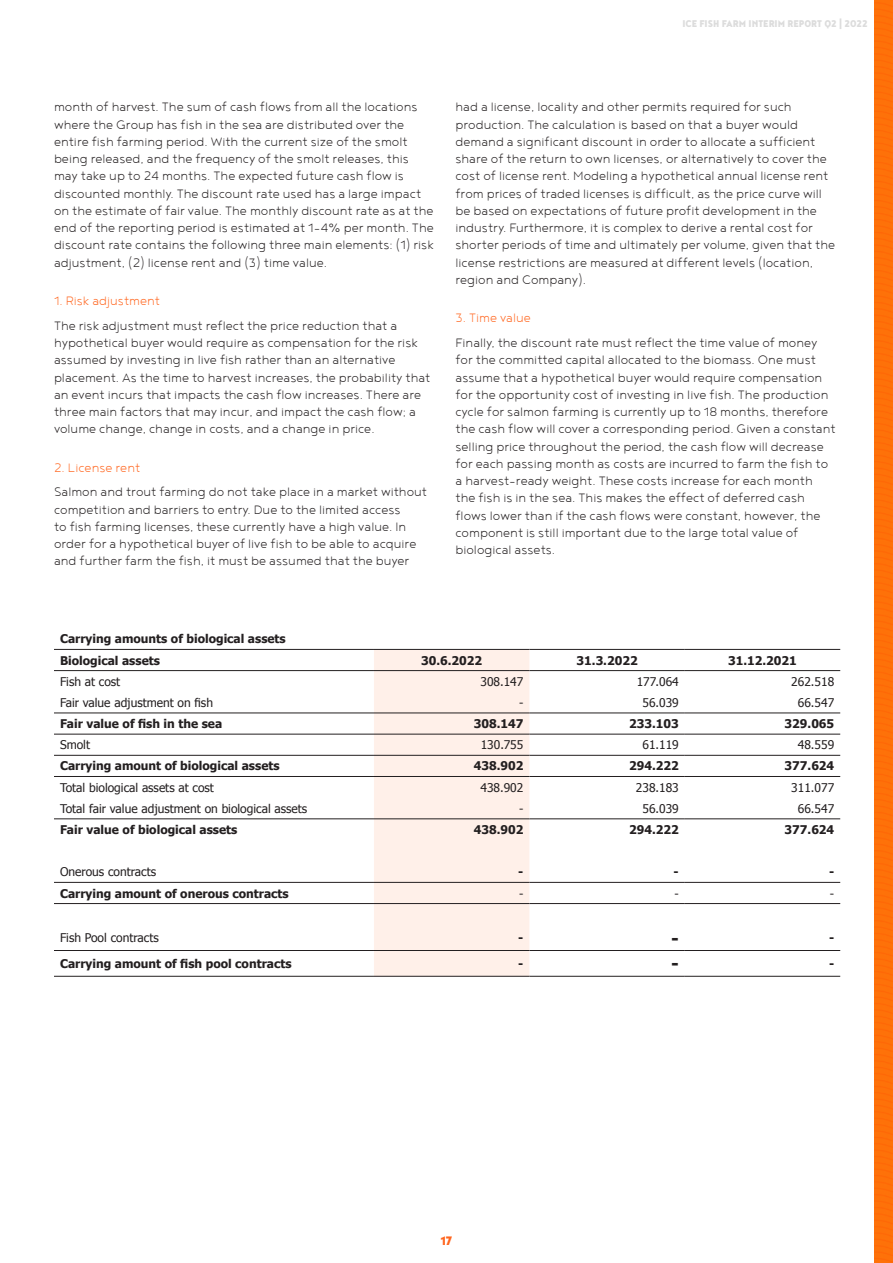
<style>
.page{position:relative;width:893px;height:1263px;background:#fff}
.page>*{position:absolute;margin:0;border:0;box-sizing:border-box;transform-origin:0 0}
.t1{font:700 18px "Tahoma";color:#231f20}
.t2{font:300 15px/17.2px "Noyh W01";color:#231f20}
.Normal_ORANGE{font:300 15px "Noyh W01";color:#ff661f}
.t3{font:900 15px "Noyh Geometric Slim";color:#ff661f}
.t4{font:700 12px "Tahoma";color:#231f20}
.t5{font:12px "Tahoma";color:#231f20}
.t6{font:900 12px "Noyh Geometric Slim";color:#dcdcdc}
</style>
<div class="page">
<div style="left:875px;top:0;width:18px;height:1263px;background:#fe7109"></div>
<div style="left:374px;top:650px;width:155px;height:326px;background:#fff0e9"></div>
<hr style="left:54px;top:649px;width:320px;height:1px;background:#231f20">
<hr style="left:374px;top:649px;width:155px;height:1px;background:#231f20">
<hr style="left:529px;top:649px;width:156px;height:1px;background:#231f20">
<hr style="left:685px;top:649px;width:155px;height:1px;background:#231f20">
<hr style="left:54px;top:670px;width:320px;height:1px;background:#231f20">
<hr style="left:374px;top:670px;width:155px;height:1px;background:#231f20">
<hr style="left:529px;top:670px;width:156px;height:1px;background:#231f20">
<hr style="left:685px;top:670px;width:155px;height:1px;background:#231f20">
<hr style="left:54px;top:712px;width:320px;height:1px;background:#231f20">
<hr style="left:374px;top:712px;width:155px;height:1px;background:#231f20">
<hr style="left:529px;top:712px;width:156px;height:1px;background:#231f20">
<hr style="left:685px;top:712px;width:155px;height:1px;background:#231f20">
<hr style="left:54px;top:734px;width:320px;height:1px;background:#231f20">
<hr style="left:374px;top:734px;width:155px;height:1px;background:#231f20">
<hr style="left:529px;top:734px;width:156px;height:1px;background:#231f20">
<hr style="left:685px;top:734px;width:155px;height:1px;background:#231f20">
<hr style="left:54px;top:755px;width:320px;height:1px;background:#231f20">
<hr style="left:374px;top:755px;width:155px;height:1px;background:#231f20">
<hr style="left:529px;top:755px;width:156px;height:1px;background:#231f20">
<hr style="left:685px;top:755px;width:155px;height:1px;background:#231f20">
<hr style="left:54px;top:776px;width:320px;height:1px;background:#231f20">
<hr style="left:374px;top:776px;width:155px;height:1px;background:#231f20">
<hr style="left:529px;top:776px;width:156px;height:1px;background:#231f20">
<hr style="left:685px;top:776px;width:155px;height:1px;background:#231f20">
<hr style="left:54px;top:818px;width:320px;height:1px;background:#231f20">
<hr style="left:374px;top:818px;width:155px;height:1px;background:#231f20">
<hr style="left:529px;top:818px;width:156px;height:1px;background:#231f20">
<hr style="left:685px;top:818px;width:155px;height:1px;background:#231f20">
<hr style="left:54px;top:950px;width:320px;height:1px;background:#231f20">
<hr style="left:374px;top:950px;width:155px;height:1px;background:#231f20">
<hr style="left:529px;top:950px;width:156px;height:1px;background:#231f20">
<hr style="left:685px;top:950px;width:155px;height:1px;background:#231f20">
<hr style="left:54px;top:976px;width:320px;height:1px;background:#231f20">
<hr style="left:374px;top:976px;width:155px;height:1px;background:#231f20">
<hr style="left:529px;top:976px;width:156px;height:1px;background:#231f20">
<hr style="left:685px;top:976px;width:155px;height:1px;background:#231f20">
<hr style="left:54px;top:882px;width:320px;height:1px;background:#231f20">
<hr style="left:374px;top:882px;width:155px;height:1px;background:#231f20">
<hr style="left:529px;top:882px;width:156px;height:1px;background:#231f20">
<hr style="left:685px;top:882px;width:155px;height:1px;background:#231f20">
<hr style="left:54px;top:903px;width:320px;height:1px;background:#231f20">
<hr style="left:374px;top:903px;width:155px;height:1px;background:#231f20">
<hr style="left:529px;top:903px;width:156px;height:1px;background:#231f20">
<hr style="left:685px;top:903px;width:155px;height:1px;background:#231f20">
<p class="t6" style="left:682px;top:16px;width:187px">ICE FISH FARM INTERIM REPORT Q2 | 2022</p>
<p class="t2" style="left:54px;top:98px;width:381px">month of harvest. The sum of cash flows from all the locations where the Group has fish in the sea are distributed over the entire fish farming period. With the current size of the smolt being released, and the frequency of the smolt releases, this may take up to 24 months. The expected future cash flow is discounted monthly. The discount rate used has a large impact on the estimate of fair value. The monthly discount rate as at the end of the reporting period is estimated at 1-4% per month. The discount rate contains the following three main elements: (1) risk adjustment, (2) license rent and (3) time value.</p>
<p class="Normal_ORANGE" style="left:54px;top:293px;width:108px">1. Risk adjustment</p>
<p class="t2" style="left:54px;top:316px;width:378px">The risk adjustment must reflect the price reduction that a hypothetical buyer would require as compensation for the risk assumed by investing in live fish rather than an alternative placement. As the time to harvest increases, the probability that an event incurs that impacts the cash flow increases. There are three main factors that may incur, and impact the cash flow; a volume change, change in costs, and a change in price.</p>
<p class="Normal_ORANGE" style="left:54px;top:459px;width:88px">2. License rent</p>
<p class="t2" style="left:54px;top:483px;width:375px">Salmon and trout farming do not take place in a market without competition and barriers to entry. Due to the limited access<br>to fish farming licenses, these currently have a high value. In order for a hypothetical buyer of live fish to be able to acquire and further farm the fish, it must be assumed that the buyer</p>
<p class="t2" style="left:455px;top:98px;width:381px">had a license, locality and other permits required for such production. The calculation is based on that a buyer would demand a significant discount in order to allocate a sufficient share of the return to own licenses, or alternatively to cover the cost of license rent. Modeling a hypothetical annual license rent from prices of traded licenses is difficult, as the price curve will be based on expectations of future profit development in the industry. Furthermore, it is complex to derive a rental cost for shorter periods of time and ultimately per volume, given that the license restrictions are measured at different levels (location, region and Company).</p>
<p class="Normal_ORANGE" style="left:455px;top:310px;width:77px">3. Time value</p>
<p class="t2" style="left:455px;top:334px;width:382px">Finally, the discount rate must reflect the time value of money for the committed capital allocated to the biomass. One must assume that a hypothetical buyer would require compensation for the opportunity cost of investing in live fish. The production cycle for salmon farming is currently up to 18 months, therefore the cash flow will cover a corresponding period. Given a constant selling price throughout the period, the cash flow will decrease for each passing month as costs are incurred to farm the fish to a harvest-ready weight. These costs increase for each month the fish is in the sea. This makes the effect of deferred cash flows lower than if the cash flows were constant, however, the component is still important due to the large total value of biological assets.</p>
<p class="t4" style="left:60px;top:631px;width:227px">Carrying amounts of biological assets</p>
<p class="t4" style="left:60px;top:652px;width:101px">Biological assets</p>
<p class="t4" style="left:421px;top:652px;width:63px">30.6.2022</p>
<p class="t4" style="left:577px;top:652px;width:63px">31.3.2022</p>
<p class="t4" style="left:728px;top:652px;width:70px">31.12.2021</p>
<p class="t5" style="left:60px;top:673px;width:62px">Fish at cost</p>
<p class="t5" style="left:480px;top:673px;width:44px">308.147</p>
<p class="t5" style="left:637px;top:673px;width:44px">177.064</p>
<p class="t5" style="left:791px;top:673px;width:44px">262.518</p>
<p class="t5" style="left:60px;top:694px;width:155px">Fair value adjustment on fish</p>
<p class="t5" style="left:519px;top:694px;width:6px">-</p>
<p class="t5" style="left:642px;top:694px;width:38px">56.039</p>
<p class="t5" style="left:798px;top:694px;width:38px">66.547</p>
<p class="t4" style="left:60px;top:715px;width:164px">Fair value of fish in the sea</p>
<p class="t4" style="left:474px;top:715px;width:51px">308.147</p>
<p class="t4" style="left:629px;top:715px;width:51px">233.103</p>
<p class="t4" style="left:785px;top:715px;width:51px">329.065</p>
<p class="t5" style="left:60px;top:737px;width:32px">Smolt</p>
<p class="t5" style="left:481px;top:737px;width:44px">130.755</p>
<p class="t5" style="left:642px;top:737px;width:38px">61.119</p>
<p class="t5" style="left:798px;top:737px;width:38px">48.559</p>
<p class="t4" style="left:60px;top:758px;width:221px">Carrying amount of biological assets</p>
<p class="t4" style="left:474px;top:758px;width:51px">438.902</p>
<p class="t4" style="left:629px;top:758px;width:51px">294.222</p>
<p class="t4" style="left:785px;top:758px;width:51px">377.624</p>
<p class="t5" style="left:60px;top:779px;width:155px">Total biological assets at cost</p>
<p class="t5" style="left:480px;top:779px;width:44px">438.902</p>
<p class="t5" style="left:636px;top:779px;width:44px">238.183</p>
<p class="t5" style="left:791px;top:779px;width:44px">311.077</p>
<p class="t5" style="left:60px;top:800px;width:249px">Total fair value adjustment on biological assets</p>
<p class="t5" style="left:519px;top:800px;width:6px">-</p>
<p class="t5" style="left:642px;top:800px;width:38px">56.039</p>
<p class="t5" style="left:798px;top:800px;width:38px">66.547</p>
<p class="t4" style="left:60px;top:821px;width:179px">Fair value of biological assets</p>
<p class="t4" style="left:474px;top:821px;width:51px">438.902</p>
<p class="t4" style="left:629px;top:821px;width:51px">294.222</p>
<p class="t4" style="left:785px;top:821px;width:51px">377.624</p>
<p class="t5" style="left:60px;top:864px;width:98px">Onerous contracts</p>
<p class="t4" style="left:518px;top:863px;width:7px">-</p>
<p class="t4" style="left:674px;top:863px;width:7px">-</p>
<p class="t4" style="left:829px;top:863px;width:7px">-</p>
<p class="t4" style="left:60px;top:885px;width:230px">Carrying amount of onerous contracts</p>
<p class="t5" style="left:519px;top:885px;width:6px">-</p>
<p class="t5" style="left:674px;top:885px;width:6px">-</p>
<p class="t5" style="left:830px;top:885px;width:6px">-</p>
<p class="t5" style="left:60px;top:930px;width:100px">Fish Pool contracts</p>
<p class="t4" style="left:518px;top:929px;width:7px">-</p>
<p class="t1" style="left:671px;top:925px;width:9px">-</p>
<p class="t4" style="left:829px;top:929px;width:7px">-</p>
<p class="t4" style="left:60px;top:955px;width:233px">Carrying amount of fish pool contracts</p>
<p class="t4" style="left:518px;top:955px;width:7px">-</p>
<p class="t1" style="left:671px;top:951px;width:9px">-</p>
<p class="t4" style="left:829px;top:955px;width:7px">-</p>
<p class="t3" style="left:441px;top:1231px;width:13px">17</p>
</div>
